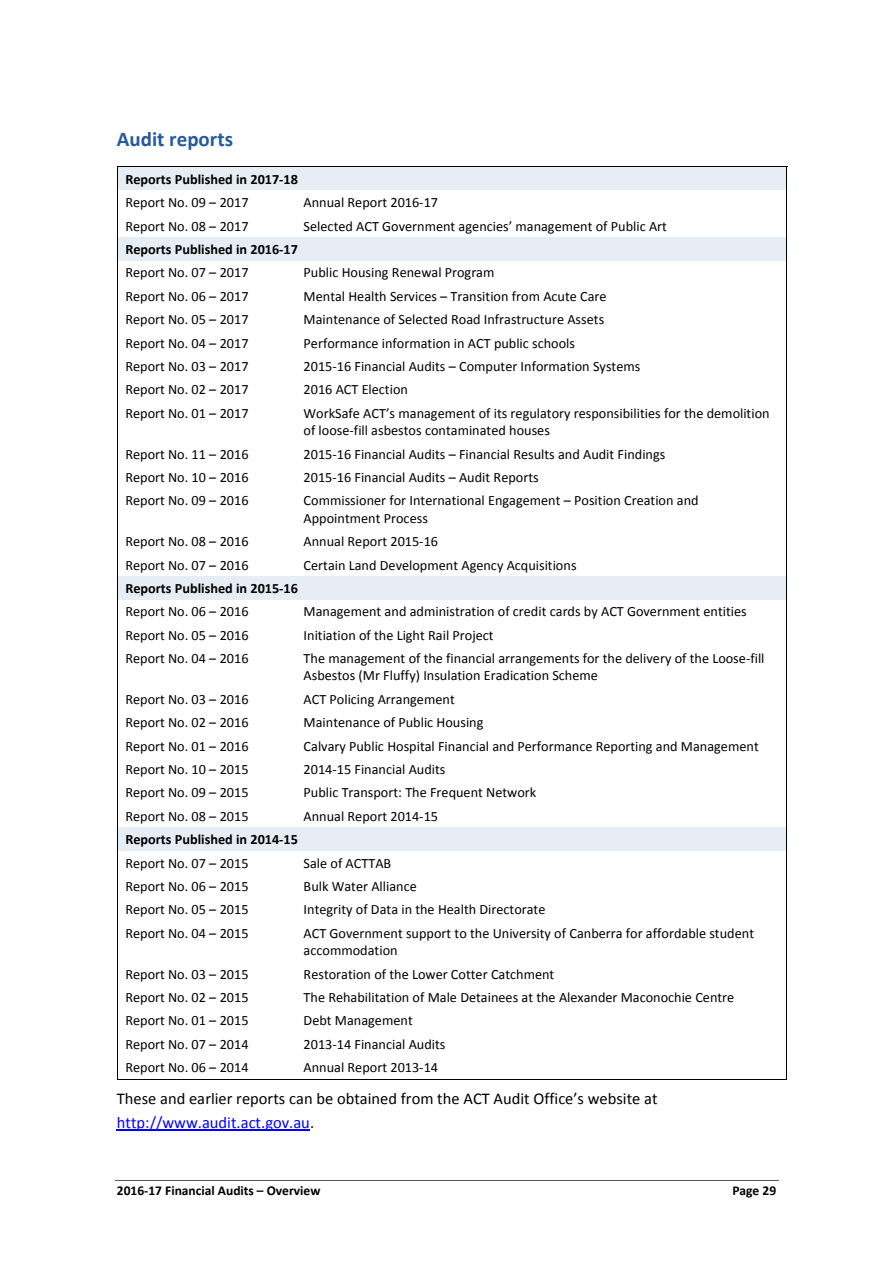
<style>
.page{position:relative;width:893px;height:1263px;background:#fff}
.page>*{position:absolute;margin:0;border:0;box-sizing:border-box;transform-origin:0 0}
.t1{font:700 21px "Calibri";color:#245a9c}
.t2{font:16.5px/23.1px "Calibri";color:#000}
.t3{font:14.25px/17.4px "Calibri";color:#000}
.t4{font:700 14.25px "Calibri";color:#000}
.t5{font:700 13.5px "Calibri";color:#000}
.s1{color:#00f}
</style>
<div class="page">
<hr style="left:115px;top:1180px;width:663px;height:1px;background:#595959">
<hr style="left:117px;top:1130px;width:193px;height:1px;background:#00f">
<div style="left:118px;top:167px;width:668px;height:24px;background:#e7edf5"></div>
<hr style="left:117px;top:166px;width:670px;height:1px;background:#000">
<div style="left:118px;top:237px;width:668px;height:24px;background:#e7edf5"></div>
<svg style="left:117px;top:167px;width:1px;height:234px"></svg>
<svg style="left:786px;top:167px;width:1px;height:234px"></svg>
<hr style="left:117px;top:401px;width:1px;height:41px;background:#000">
<hr style="left:786px;top:401px;width:1px;height:41px;background:#000">
<svg style="left:117px;top:442px;width:1px;height:47px"></svg>
<svg style="left:786px;top:442px;width:1px;height:47px"></svg>
<hr style="left:117px;top:489px;width:1px;height:41px;background:#000">
<hr style="left:786px;top:489px;width:1px;height:41px;background:#000">
<div style="left:118px;top:576px;width:668px;height:24px;background:#e7edf5"></div>
<svg style="left:117px;top:530px;width:1px;height:117px"></svg>
<svg style="left:786px;top:530px;width:1px;height:117px"></svg>
<hr style="left:117px;top:647px;width:1px;height:40px;background:#000">
<hr style="left:786px;top:647px;width:1px;height:40px;background:#000">
<div style="left:118px;top:828px;width:668px;height:23px;background:#e7edf5"></div>
<svg style="left:117px;top:687px;width:1px;height:234px"></svg>
<svg style="left:786px;top:687px;width:1px;height:234px"></svg>
<hr style="left:117px;top:921px;width:1px;height:41px;background:#000">
<hr style="left:786px;top:921px;width:1px;height:41px;background:#000">
<svg style="left:117px;top:962px;width:1px;height:117px"></svg>
<hr style="left:117px;top:1079px;width:178px;height:1px;background:#000">
<hr style="left:294px;top:1079px;width:492px;height:1px;background:#000">
<svg style="left:786px;top:962px;width:1px;height:118px"></svg>
<h1 class="t1" style="left:117px;top:130px;width:118px">Audit reports</h1>
<p class="t4" style="left:125px;top:173px;width:174px">Reports Published in 2017‐18</p>
<p class="t3" style="left:125px;top:195px;width:125px">Report No. 09 – 2017</p>
<p class="t3" style="left:304px;top:195px;width:136px">Annual Report 2016‐17</p>
<p class="t3" style="left:125px;top:218px;width:125px">Report No. 08 – 2017</p>
<p class="t3" style="left:304px;top:218px;width:365px">Selected ACT Government agencies’ management of Public Art</p>
<p class="t4" style="left:125px;top:243px;width:174px">Reports Published in 2016‐17</p>
<p class="t3" style="left:125px;top:265px;width:125px">Report No. 07 – 2017</p>
<p class="t3" style="left:304px;top:265px;width:192px">Public Housing Renewal Program</p>
<p class="t3" style="left:125px;top:289px;width:125px">Report No. 06 – 2017</p>
<p class="t3" style="left:304px;top:289px;width:304px">Mental Health Services – Transition from Acute Care</p>
<p class="t3" style="left:125px;top:312px;width:125px">Report No. 05 – 2017</p>
<p class="t3" style="left:304px;top:312px;width:302px">Maintenance of Selected Road Infrastructure Assets</p>
<p class="t3" style="left:125px;top:335px;width:125px">Report No. 04 – 2017</p>
<p class="t3" style="left:304px;top:335px;width:273px">Performance information in ACT public schools</p>
<p class="t3" style="left:125px;top:359px;width:125px">Report No. 03 – 2017</p>
<p class="t3" style="left:304px;top:359px;width:338px">2015‐16 Financial Audits – Computer Information Systems</p>
<p class="t3" style="left:125px;top:382px;width:125px">Report No. 02 – 2017</p>
<p class="t3" style="left:304px;top:382px;width:106px">2016 ACT Election</p>
<p class="t3" style="left:125px;top:406px;width:125px">Report No. 01 – 2017</p>
<p class="t3" style="left:304px;top:406px;width:468px">WorkSafe ACT’s management of its regulatory responsibilities for the demolition of loose‐fill asbestos contaminated houses</p>
<p class="t3" style="left:125px;top:446px;width:125px">Report No. 11 – 2016</p>
<p class="t3" style="left:304px;top:446px;width:363px">2015‐16 Financial Audits – Financial Results and Audit Findings</p>
<p class="t3" style="left:125px;top:470px;width:125px">Report No. 10 – 2016</p>
<p class="t3" style="left:304px;top:470px;width:237px">2015‐16 Financial Audits – Audit Reports</p>
<p class="t3" style="left:125px;top:493px;width:125px">Report No. 09 – 2016</p>
<p class="t3" style="left:304px;top:493px;width:397px">Commissioner for International Engagement – Position Creation and<br>Appointment Process</p>
<p class="t3" style="left:125px;top:534px;width:125px">Report No. 08 – 2016</p>
<p class="t3" style="left:304px;top:534px;width:136px">Annual Report 2015‐16</p>
<p class="t3" style="left:125px;top:557px;width:125px">Report No. 07 – 2016</p>
<p class="t3" style="left:304px;top:557px;width:274px">Certain Land Development Agency Acquisitions</p>
<p class="t4" style="left:125px;top:582px;width:174px">Reports Published in 2015‐16</p>
<p class="t3" style="left:125px;top:604px;width:125px">Report No. 06 – 2016</p>
<p class="t3" style="left:304px;top:604px;width:445px">Management and administration of credit cards by ACT Government entities</p>
<p class="t3" style="left:125px;top:627px;width:125px">Report No. 05 – 2016</p>
<p class="t3" style="left:304px;top:627px;width:192px">Initiation of the Light Rail Project</p>
<p class="t3" style="left:125px;top:651px;width:125px">Report No. 04 – 2016</p>
<p class="t3" style="left:304px;top:651px;width:462px">The management of the financial arrangements for the delivery of the Loose‐fill<br>Asbestos (Mr Fluffy) Insulation Eradication Scheme</p>
<p class="t3" style="left:125px;top:692px;width:125px">Report No. 03 – 2016</p>
<p class="t3" style="left:304px;top:692px;width:153px">ACT Policing Arrangement</p>
<p class="t3" style="left:125px;top:715px;width:125px">Report No. 02 – 2016</p>
<p class="t3" style="left:304px;top:715px;width:181px">Maintenance of Public Housing</p>
<p class="t3" style="left:125px;top:738px;width:125px">Report No. 01 – 2016</p>
<p class="t3" style="left:304px;top:738px;width:457px">Calvary Public Hospital Financial and Performance Reporting and Management</p>
<p class="t3" style="left:125px;top:762px;width:125px">Report No. 10 – 2015</p>
<p class="t3" style="left:304px;top:762px;width:143px">2014‐15 Financial Audits</p>
<p class="t3" style="left:125px;top:785px;width:125px">Report No. 09 – 2015</p>
<p class="t3" style="left:304px;top:785px;width:234px">Public Transport: The Frequent Network</p>
<p class="t3" style="left:125px;top:809px;width:125px">Report No. 08 – 2015</p>
<p class="t3" style="left:304px;top:809px;width:136px">Annual Report 2014‐15</p>
<p class="t4" style="left:125px;top:834px;width:174px">Reports Published in 2014‐15</p>
<p class="t3" style="left:125px;top:855px;width:125px">Report No. 07 – 2015</p>
<p class="t3" style="left:304px;top:855px;width:89px">Sale of ACTTAB</p>
<p class="t3" style="left:125px;top:879px;width:125px">Report No. 06 – 2015</p>
<p class="t3" style="left:304px;top:879px;width:115px">Bulk Water Alliance</p>
<p class="t3" style="left:125px;top:902px;width:125px">Report No. 05 – 2015</p>
<p class="t3" style="left:304px;top:902px;width:243px">Integrity of Data in the Health Directorate</p>
<p class="t3" style="left:125px;top:926px;width:125px">Report No. 04 – 2015</p>
<p class="t3" style="left:304px;top:926px;width:452px">ACT Government support to the University of Canberra for affordable student accommodation</p>
<p class="t3" style="left:125px;top:966px;width:125px">Report No. 03 – 2015</p>
<p class="t3" style="left:304px;top:966px;width:252px">Restoration of the Lower Cotter Catchment</p>
<p class="t3" style="left:125px;top:990px;width:125px">Report No. 02 – 2015</p>
<p class="t3" style="left:304px;top:990px;width:432px">The Rehabilitation of Male Detainees at the Alexander Maconochie Centre</p>
<p class="t3" style="left:125px;top:1013px;width:125px">Report No. 01 – 2015</p>
<p class="t3" style="left:304px;top:1013px;width:111px">Debt Management</p>
<p class="t3" style="left:125px;top:1037px;width:125px">Report No. 07 – 2014</p>
<p class="t3" style="left:304px;top:1037px;width:143px">2013‐14 Financial Audits</p>
<p class="t3" style="left:125px;top:1060px;width:125px">Report No. 06 – 2014</p>
<p class="t3" style="left:304px;top:1060px;width:136px">Annual Report 2013‐14</p>
<p class="t2" style="left:117px;top:1089px;width:542px">These and earlier reports can be obtained from the ACT Audit Office’s website at <span class="s1">http://www.audit.act.gov.au</span>.</p>
<p class="t5" style="left:117px;top:1185px;width:205px">2016‐17 Financial Audits – Overview</p>
<p class="t5" style="left:732px;top:1185px;width:45px">Page 29</p>
</div>
